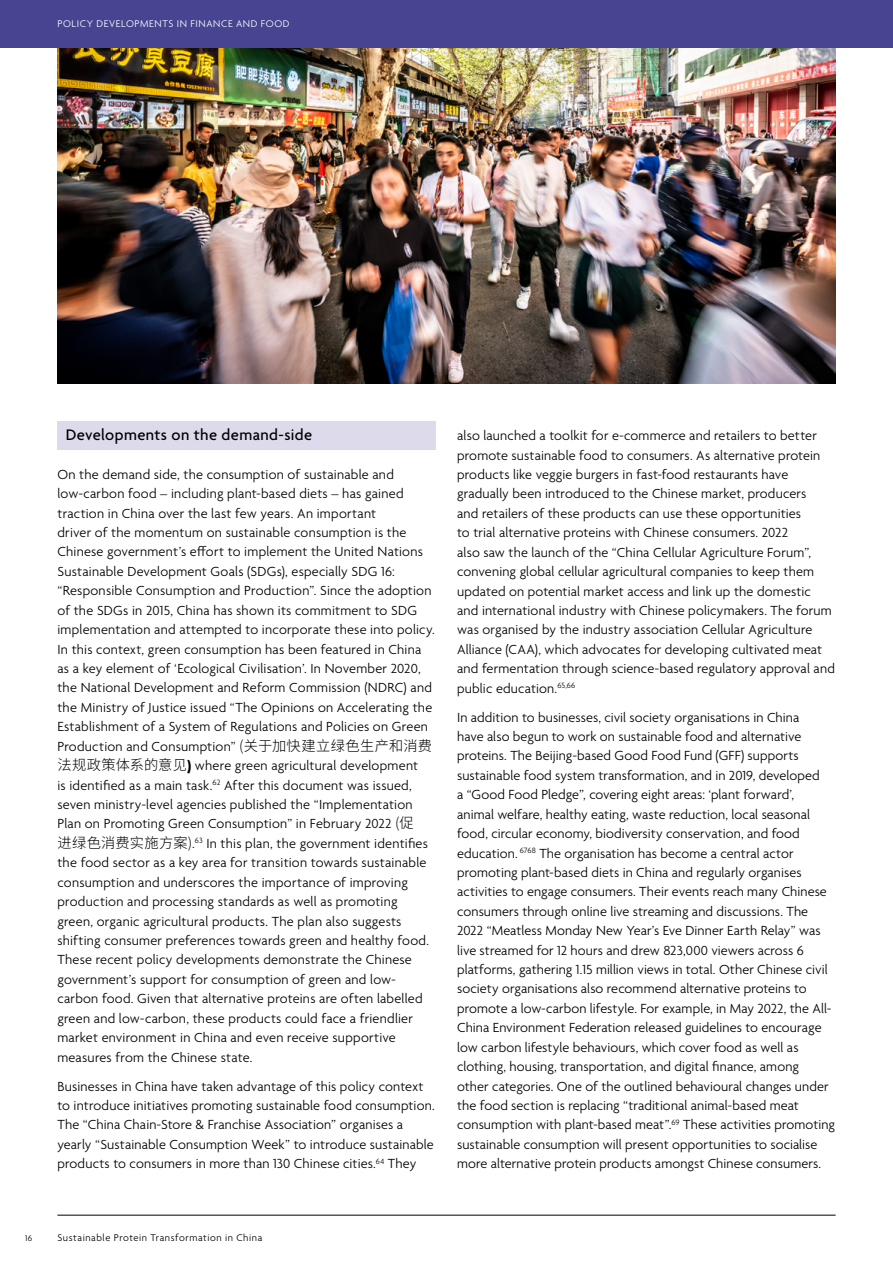
<style>
.page{position:relative;width:893px;height:1263px;background:#fff}
.page>*{position:absolute;margin:0;border:0;box-sizing:border-box;transform-origin:0 0}
.t1{font:500 16.5px "Agenda";letter-spacing:.025em;color:#000}
.body{font:300 14.25px/19.4px "Agenda";letter-spacing:.01em;color:#000}
.body-2{font:300 10.5px "Agenda";letter-spacing:.055em;color:#000}
.body-3{font:300 10.5px "Agenda";letter-spacing:.06em;color:#fff}
.endnotes{font:300 9px "Agenda";color:#000}
.s1{font-family:"Source Han Sans CN"}
.s2{font-weight:700}
</style>
<div class="page">
<hr style="left:57px;top:1215px;width:779px;height:1px;background:#000">
<div style="left:57px;top:421px;width:379px;height:28px;background:#dddaeb"></div>
<img style="left:57px;top:48px;width:778px;height:336px">
<div style="left:0;top:0;width:893px;height:48px;background:#474491"></div>
<p class="body-3" style="left:57px;top:18px;width:234px">POLICY DEVELOPMENTS IN FINANCE AND FOOD</p>
<h2 class="t1" style="left:66px;top:426px;width:248px">Developments on the demand-side</h2>
<p class="body" style="left:57px;top:465px;width:379px">On the demand side, the consumption of sustainable and low-carbon food – including plant-based diets – has gained traction in China over the last few years. An important<br>driver of the momentum on sustainable consumption is the Chinese government’s effort to implement the United Nations Sustainable Development Goals (SDGs), especially SDG 16: “Responsible Consumption and Production”. Since the adoption of the SDGs in 2015, China has shown its commitment to SDG implementation and attempted to incorporate these into policy.<br>In this context, green consumption has been featured in China as a key element of ‘Ecological Civilisation’. In November 2020, the National Development and Reform Commission (NDRC) and the Ministry of Justice issued “The Opinions on Accelerating the Establishment of a System of Regulations and Policies on Green Production and Consumption” <span class="s1">(关于加快建立绿色生产和消费法规政策体系的意见</span><span class="s2">)</span> where green agricultural development<br>is identified as a main task.<sup>62</sup> After this document was issued, seven ministry-level agencies published the “Implementation Plan on Promoting Green Consumption” in February 2022 <span class="s1">(促<br>进绿色消费实施方案)</span>.<sup>63</sup> In this plan, the government identifies the food sector as a key area for transition towards sustainable consumption and underscores the importance of improving production and processing standards as well as promoting green, organic agricultural products. The plan also suggests shifting consumer preferences towards green and healthy food.<br>These recent policy developments demonstrate the Chinese government’s support for consumption of green and low&shy;carbon food. Given that alternative proteins are often labelled green and low-carbon, these products could face a friendlier market environment in China and even receive supportive measures from the Chinese state.</p>
<p class="body" style="left:57px;top:1077px;width:379px">Businesses in China have taken advantage of this policy context to introduce initiatives promoting sustainable food consumption.<br>The “China Chain-Store &amp; Franchise Association” organises a yearly “Sustainable Consumption Week” to introduce sustainable products to consumers in more than 130 Chinese cities.<sup>64</sup> They</p>
<p class="body" style="left:457px;top:427px;width:379px">also launched a toolkit for e-commerce and retailers to better promote sustainable food to consumers. As alternative protein products like veggie burgers in fast-food restaurants have gradually been introduced to the Chinese market, producers<br>and retailers of these products can use these opportunities<br>to trial alternative proteins with Chinese consumers. 2022<br>also saw the launch of the “China Cellular Agriculture Forum”, convening global cellular agricultural companies to keep them updated on potential market access and link up the domestic and international industry with Chinese policymakers. The forum was organised by the industry association Cellular Agriculture Alliance (CAA), which advocates for developing cultivated meat and fermentation through science-based regulatory approval and public education.<sup>65,66</sup></p>
<p class="body" style="left:457px;top:708px;width:379px">In addition to businesses, civil society organisations in China<br>have also begun to work on sustainable food and alternative proteins. The Beijing-based Good Food Fund (GFF) supports sustainable food system transformation, and in 2019, developed<br>a “Good Food Pledge”, covering eight areas: ‘plant forward’,<br>animal welfare, healthy eating, waste reduction, local seasonal food, circular economy, biodiversity conservation, and food education. <sup>6768</sup> The organisation has become a central actor promoting plant-based diets in China and regularly organises activities to engage consumers. Their events reach many Chinese consumers through online live streaming and discussions. The 2022 “Meatless Monday New Year’s Eve Dinner Earth Relay” was live streamed for 12 hours and drew 823,000 viewers across 6 platforms, gathering 1.15 million views in total. Other Chinese civil society organisations also recommend alternative proteins to promote a low-carbon lifestyle. For example, in May 2022, the All-China Environment Federation released guidelines to encourage low carbon lifestyle behaviours, which cover food as well as clothing, housing, transportation, and digital finance, among<br>other categories. One of the outlined behavioural changes under the food section is replacing “traditional animal-based meat consumption with plant-based meat”.<sup>69</sup> These activities promoting sustainable consumption will present opportunities to socialise more alternative protein products amongst Chinese consumers.</p>
<p class="endnotes" style="left:25px;top:1233px;width:8px">16</p>
<p class="body-2" style="left:57px;top:1232px;width:206px">Sustainable Protein Transformation in China</p>
</div>
